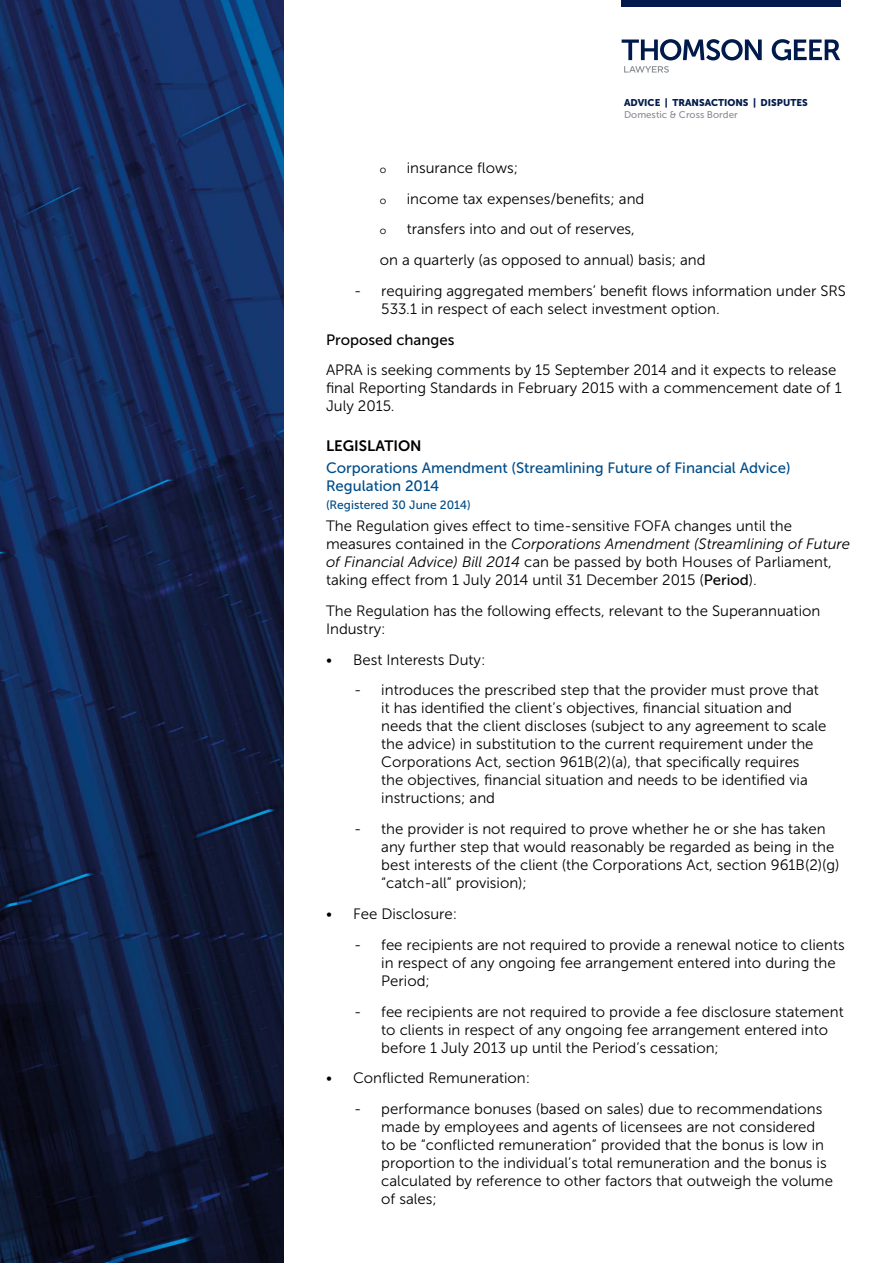
<style>
.page{position:relative;width:893px;height:1263px;background:#fff}
.page>*{position:absolute;margin:0;border:0;box-sizing:border-box;transform-origin:0 0}
.t1{font:15px/18px "Museo Sans 300";color:#000}
.t2{font:15px/18px "Museo Sans 500";color:#004c88}
.t3{font:15px "Museo Sans 500";color:#000}
.t4{font:15px "Museo Sans 700";color:#000}
.t5{font:12px "Museo Sans 500";color:#004c88}
.t6{font:10.5px "Museo Sans 300";color:#000}
.t7{font:9.75px "Museo Sans 900";color:#001a4b}
.t8{font:9.75px "Museo Sans 500";color:#8a8e95}
.s1{font-style:italic}
.s2{font-family:"Museo Sans 500"}
</style>
<div class="page">
<img style="left:0;top:0;width:283px;height:1263px">
<svg style="left:622px;top:39px;width:218px;height:21px"></svg>
<svg style="left:624px;top:66px;width:45px;height:7px"></svg>
<div style="left:622px;top:0;width:219px;height:6px;background:#001a4b"></div>
<p class="t7" style="left:624px;top:97px;width:185px">ADVICE | TRANSACTIONS | DISPUTES</p>
<p class="t8" style="left:624px;top:109px;width:115px">Domestic &amp; Cross Border</p>
<p class="t6" style="left:380px;top:164px;width:8px">o</p>
<p class="t1" style="left:407px;top:159px;width:113px">insurance flows;</p>
<p class="t6" style="left:380px;top:194px;width:8px">o</p>
<p class="t1" style="left:407px;top:190px;width:239px">income tax expenses/benefits; and</p>
<p class="t6" style="left:380px;top:225px;width:8px">o</p>
<p class="t1" style="left:380px;top:214px;width:327px;line-height:30.8px;text-indent:27px">transfers into and out of reserves,<br>on a quarterly (as opposed to annual) basis; and</p>
<p class="t1" style="left:381px;top:282px;width:466px;text-indent:-27px">- requiring aggregated members’ benefit flows information under SRS<br>533.1 in respect of each select investment option.</p>
<p class="t3" style="left:326px;top:331px;width:130px">Proposed changes</p>
<p class="t1" style="left:326px;top:361px;width:517px">APRA is seeking comments by 15 September 2014 and it expects to release final Reporting Standards in February 2015 with a commencement date of 1<br>July 2015.</p>
<p class="t4" style="left:326px;top:437px;width:9px">LEGI</p>
<p class="t4" style="left:359px;top:437px;width:62px">SLATION</p>
<p class="t2" style="left:326px;top:459px;width:466px">Corporations Amendment (Streamlining Future of Financial Advice)<br>Regulation 2014</p>
<p class="t5" style="left:326px;top:498px;width:146px">(Registered 30 June 2014)</p>
<p class="t1" style="left:326px;top:517px;width:526px">The Regulation gives effect to time-sensitive FOFA changes until the measures contained in the <span class="s1">Corporations Amendment (Streamlining of Future of Financial Advice) Bill 2014</span> can be passed by both Houses of Parliament, taking effect from 1 July 2014 until 31 December 2015 (<span class="s2">Period</span>).</p>
<p class="t1" style="left:326px;top:602px;width:496px">The Regulation has the following effects, relevant to the Superannuation<br>Industry:</p>
<p class="t1" style="left:326px;top:651px;width:161px">• Best Interests Duty:</p>
<p class="t1" style="left:381px;top:681px;width:447px;text-indent:-27px">- introduces the prescribed step that the provider must prove that it has identified the client’s objectives, financial situation and needs that the client discloses (subject to any agreement to scale the advice) in substitution to the current requirement under the Corporations Act, section 961B(2)(a), that specifically requires<br>the objectives, financial situation and needs to be identified via instructions; and</p>
<p class="t1" style="left:381px;top:820px;width:460px;text-indent:-27px">- the provider is not required to prove whether he or she has taken any further step that would reasonably be regarded as being in the best interests of the client (the Corporations Act, section 961B(2)(g) “catch-all” provision);</p>
<p class="t1" style="left:326px;top:905px;width:133px">• Fee Disclosure:</p>
<p class="t1" style="left:381px;top:936px;width:465px;text-indent:-27px">- fee recipients are not required to provide a renewal notice to clients in respect of any ongoing fee arrangement entered into during the<br>Period;</p>
<p class="t1" style="left:381px;top:1002px;width:464px;text-indent:-27px">- fee recipients are not required to provide a fee disclosure statement to clients in respect of any ongoing fee arrangement entered into before 1 July 2013 up until the Period’s cessation;</p>
<p class="t1" style="left:326px;top:1069px;width:206px">• Conflicted Remuneration:</p>
<p class="t1" style="left:381px;top:1100px;width:453px;text-indent:-27px">- performance bonuses (based on sales) due to recommendations made by employees and agents of licensees are not considered to be “conflicted remuneration” provided that the bonus is low in proportion to the individual’s total remuneration and the bonus is calculated by reference to other factors that outweigh the volume of sales;</p>
</div>
